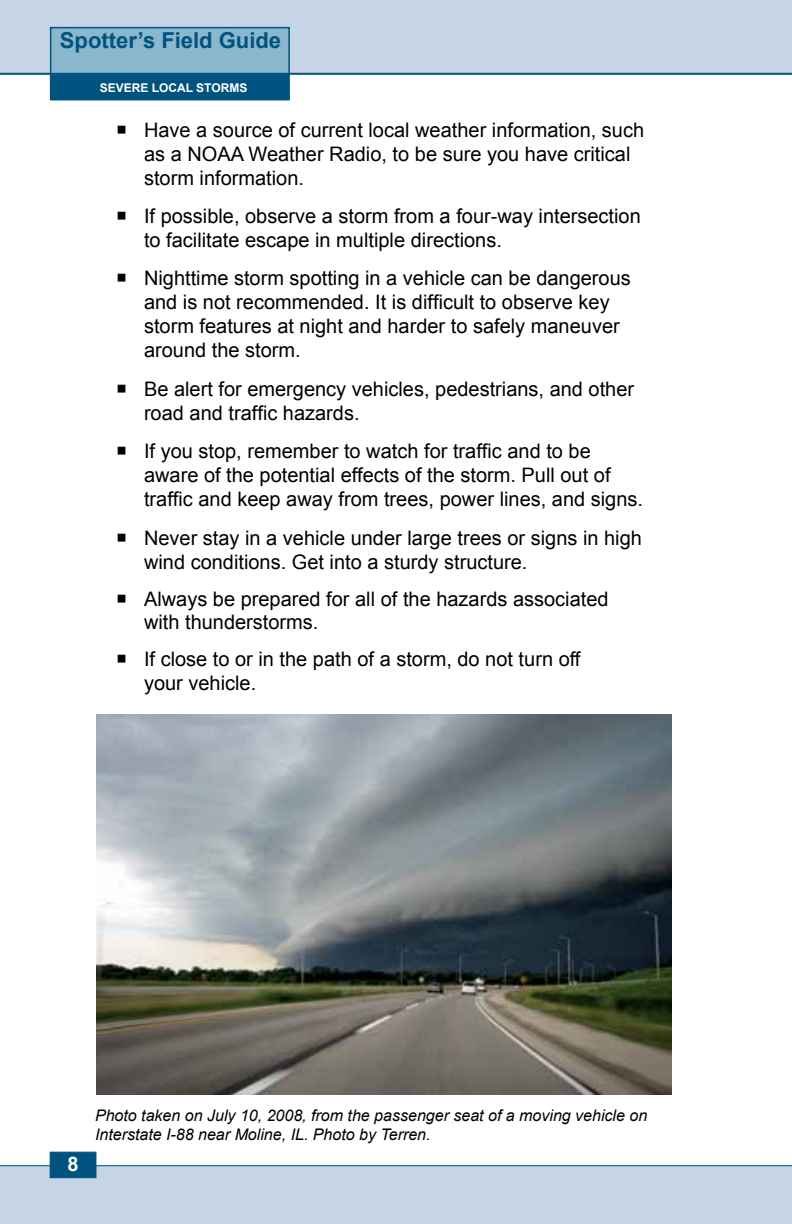
<style>
.page{position:relative;width:792px;height:1224px;background:#fff}
.page>*{position:absolute;margin:0;border:0;box-sizing:border-box;transform-origin:0 0}
.t1{font:700 22px "Arial";color:#00537e}
.t2{font:20px/24px "Arial";color:#000}
.t3{font:700 20px "Arial";color:#fff}
.t4{font:italic 16px/19.2px "Arial";color:#000}
.t5{font:700 12px "Arial";color:#fff}
</style>
<div class="page">
<div style="left:0;top:1165px;width:792px;height:59px;background:#c5d5e5"></div>
<div style="left:0;top:0;width:792px;height:75px;background:#c5d5e5"></div>
<div style="left:50px;top:74px;width:240px;height:26px;background:#00537e"></div>
<div style="left:51px;top:28px;width:238px;height:46px;background:#8ab6ce"></div>
<div style="left:50px;top:27px;width:240px;height:48px;border:2px solid #00537e"></div>
<div style="left:50px;top:1152px;width:46px;height:26px;background:#00537e;border:1px solid #00537e"></div>
<img style="left:96px;top:715px;width:575px;height:379px">
<p class="t1" style="left:60px;top:26px;width:223px">Spotter’s Field Guide</p>
<p class="t5" style="left:100px;top:80px;width:149px">SEVERE LOCAL STORMS</p>
<p class="t2" style="left:144px;top:118px;width:502px">Have a source of current local weather information, such as a NOAA Weather Radio, to be sure you have critical storm information.</p>
<p class="t2" style="left:144px;top:204px;width:498px">If possible, observe a storm from a four-way intersection to facilitate escape in multiple directions.</p>
<p class="t2" style="left:144px;top:267px;width:488px">Nighttime storm spotting in a vehicle can be dangerous and is not recommended. It is difficult to observe key storm features at night and harder to safely maneuver around the storm.</p>
<p class="t2" style="left:144px;top:377px;width:492px">Be alert for emergency vehicles, pedestrians, and other road and traffic hazards.</p>
<p class="t2" style="left:144px;top:439px;width:501px">If you stop, remember to watch for traffic and to be aware of the potential effects of the storm. Pull out of traffic and keep away from trees, power lines, and signs.</p>
<p class="t2" style="left:144px;top:526px;width:499px">Never stay in a vehicle under large trees or signs in high wind conditions. Get into a sturdy structure.</p>
<p class="t2" style="left:144px;top:588px;width:466px;line-height:23px">Always be prepared for all of the hazards associated with thunderstorms.</p>
<p class="t2" style="left:144px;top:648px;width:438px">If close to or in the path of a storm, do not turn off your vehicle.</p>
<p class="t3" style="left:68px;top:1151px;width:13px">8</p>
<p class="t4" style="left:95px;top:1106px;width:554px">Photo taken on July 10, 2008, from the passenger seat of a moving vehicle on<br>Interstate I-88 near Moline, IL. Photo by Terren.</p>
</div>
